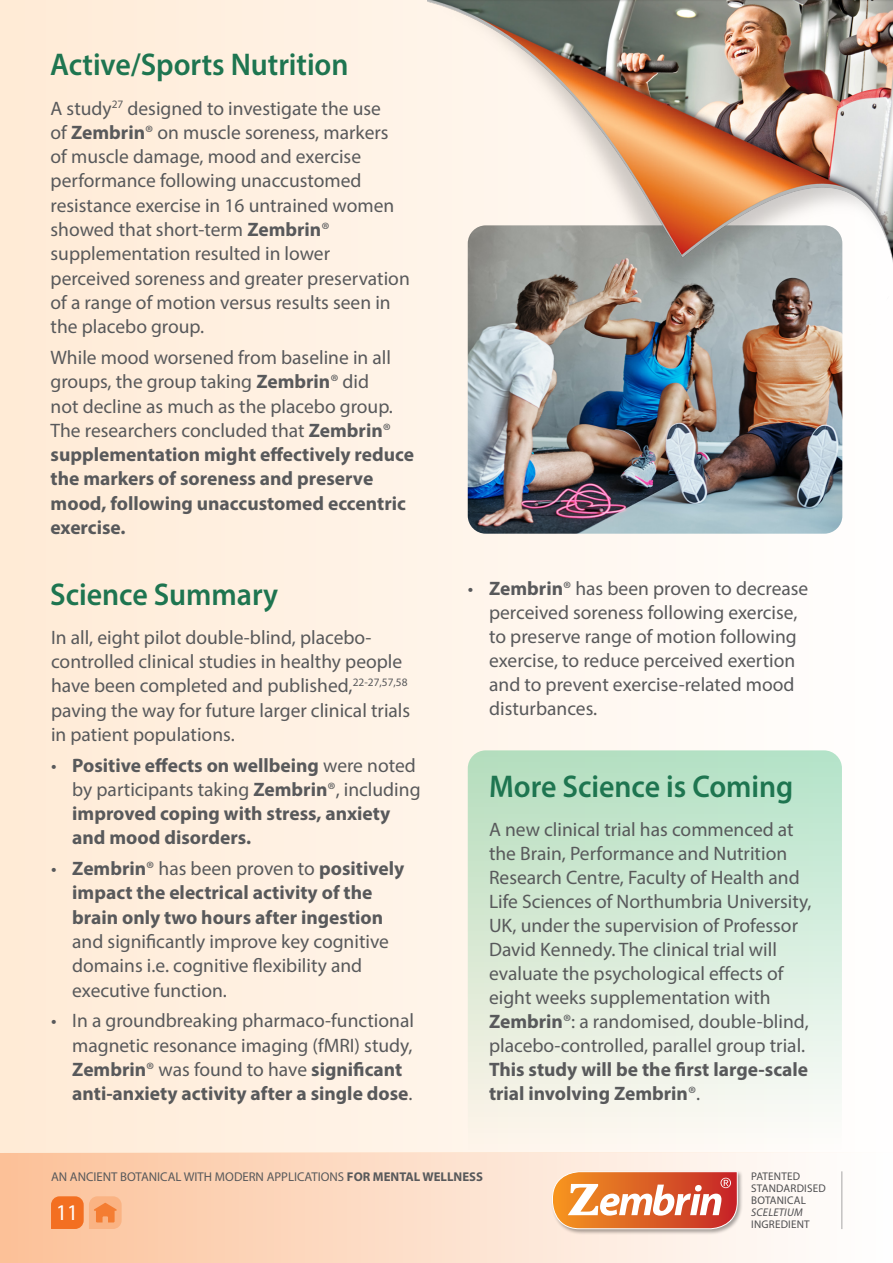
<style>
.page{position:relative;width:893px;height:1263px;background:#fff}
.page>*{position:absolute;margin:0;border:0;box-sizing:border-box;transform-origin:0 0}
.t1{font:600 31.5px "Myriad Pro";color:#1e7550;scale:.95 1}
.t2{font:22.5px "Myriad Pro";color:#fff;scale:.95 1}
.t3{font:19.5px/24.3px "Myriad Pro";color:#58595b}
.t4{font:700 19.5px/24.3px "Myriad Pro";color:#58595b}
.t5{font:12.75px "Myriad Pro";color:#58595b}
.t6{font:11.1px/12.1px "Myriad Pro";letter-spacing:.02em;color:#4d4d4f}
.t7{font:italic 11.1px "Myriad Pro";letter-spacing:.02em;color:#4d4d4f}
.s1{font-weight:700}
.s2{font-weight:400}
</style>
<div class="page">
<div style="left:0;top:1152px;width:893px;height:111px;background:linear-gradient(to right,#fcc299,#feffff)"></div>
<div style="left:0;top:0;width:893px;height:1152px;background:linear-gradient(to right,#ffebd5,#fffefe)"></div>
<div style="left:551px;top:1170px;width:192px;height:65px;background:#000;opacity:.35"></div>
<svg style="left:552px;top:1171px;width:186px;height:58px"></svg>
<hr style="left:841px;top:1171px;width:1px;height:58px;background:#4d4d4f">
<img style="left:468px;top:327px;width:374px;height:207px">
<img style="left:427px;top:0;width:466px;height:327px">
<svg style="left:468px;top:750px;width:374px;height:402px;background:#d9ecda"></svg>
<svg style="left:50px;top:1195px;width:72px;height:35px;background:#f69557"></svg>
<h1 class="t1" style="left:50px;top:44px;width:316px">Active/Sports Nutrition</h1>
<p class="t3" style="left:51px;top:96px;width:361px">A study<sup>27</sup> designed to investigate the use<br>of <span class="s1">Zembrin</span>® on muscle soreness, markers<br>of muscle damage, mood and exercise performance following unaccustomed resistance exercise in 16 untrained women showed that short-term <span class="s1">Zembrin</span>® supplementation resulted in lower perceived soreness and greater preservation of a range of motion versus results seen in the placebo group.</p>
<p class="t4" style="left:51px;top:345px;width:365px"><span class="s2">While mood worsened from baseline in all groups, the group taking</span> Zembrin<span class="s2">® did<br>not decline as much as the placebo group.<br>The researchers concluded that</span> Zembrin<span class="s2">® </span>supplementation might effectively reduce the markers of soreness and preserve mood, following unaccustomed eccentric exercise.</p>
<h1 class="t1" style="left:50px;top:575px;width:242px">Science Summary</h1>
<p class="t3" style="left:51px;top:625px;width:361px">In all, eight pilot double-blind, placebo&shy;controlled clinical studies in healthy people have been completed and published,<sup>22-27,57,58 </sup>paving the way for future larger clinical trials in patient populations.</p>
<p class="t4" style="left:72px;top:752px;width:350px;text-indent:-21px"><span class="s2">•</span> Positive effects on wellbeing <span class="s2">were noted by participants taking</span> Zembrin<span class="s2">®, including </span>improved coping with stress, anxiety and mood disorders.</p>
<p class="t4" style="left:51px;top:856px;width:355px;text-align:center"><span class="s2">•</span> Zembrin<span class="s2">® has been proven to</span> positively impact the electrical activity of the<br>brain only two hours after ingestion</p>
<p class="t3" style="left:72px;top:929px;width:318px">and significantly improve key cognitive domains i.e. cognitive flexibility and executive function.</p>
<p class="t3" style="left:72px;top:1008px;width:343px;text-indent:-21px">• In a groundbreaking pharmaco-functional magnetic resonance imaging (fMRI) study, <span class="s1">Zembrin</span>® was found to have <span class="s1">significant anti-anxiety activity after a single dose</span>.</p>
<p class="t3" style="left:489px;top:576px;width:321px;text-indent:-21px">• <span class="s1">Zembrin</span>® has been proven to decrease perceived soreness following exercise, to preserve range of motion following exercise, to reduce perceived exertion and to prevent exercise-related mood disturbances.</p>
<h1 class="t1" style="left:489px;top:767px;width:322px">More Science is Coming</h1>
<p class="t3" style="left:489px;top:817px;width:324px">A new clinical trial has commenced at the Brain, Performance and Nutrition Research Centre, Faculty of Health and Life Sciences of Northumbria University, UK, under the supervision of Professor David Kennedy. The clinical trial will evaluate the psychological effects of eight weeks supplementation with <span class="s1">Zembrin</span>®: a randomised, double-blind, placebo-controlled, parallel group trial.</p>
<p class="t4" style="left:489px;top:1057px;width:321px">This study will be the first large-scale trial involving Zembrin<span class="s2">®.</span></p>
<p class="t5" style="left:51px;top:1169px;width:433px">AN ANCIENT BOTANICAL WITH MODERN APPLICATIONS <span class="s1">FOR MENTAL WELLNESS</span></p>
<p class="t6" style="left:751px;top:1170px;width:76px">PATENTED<br>STANDARDISED<br>BOTANICAL</p>
<p class="t7" style="left:751px;top:1206px;width:53px">SCELETIUM</p>
<p class="t6" style="left:751px;top:1218px;width:60px">INGREDIENT</p>
<p class="t2" style="left:56px;top:1199px;width:25px">11</p>
</div>
